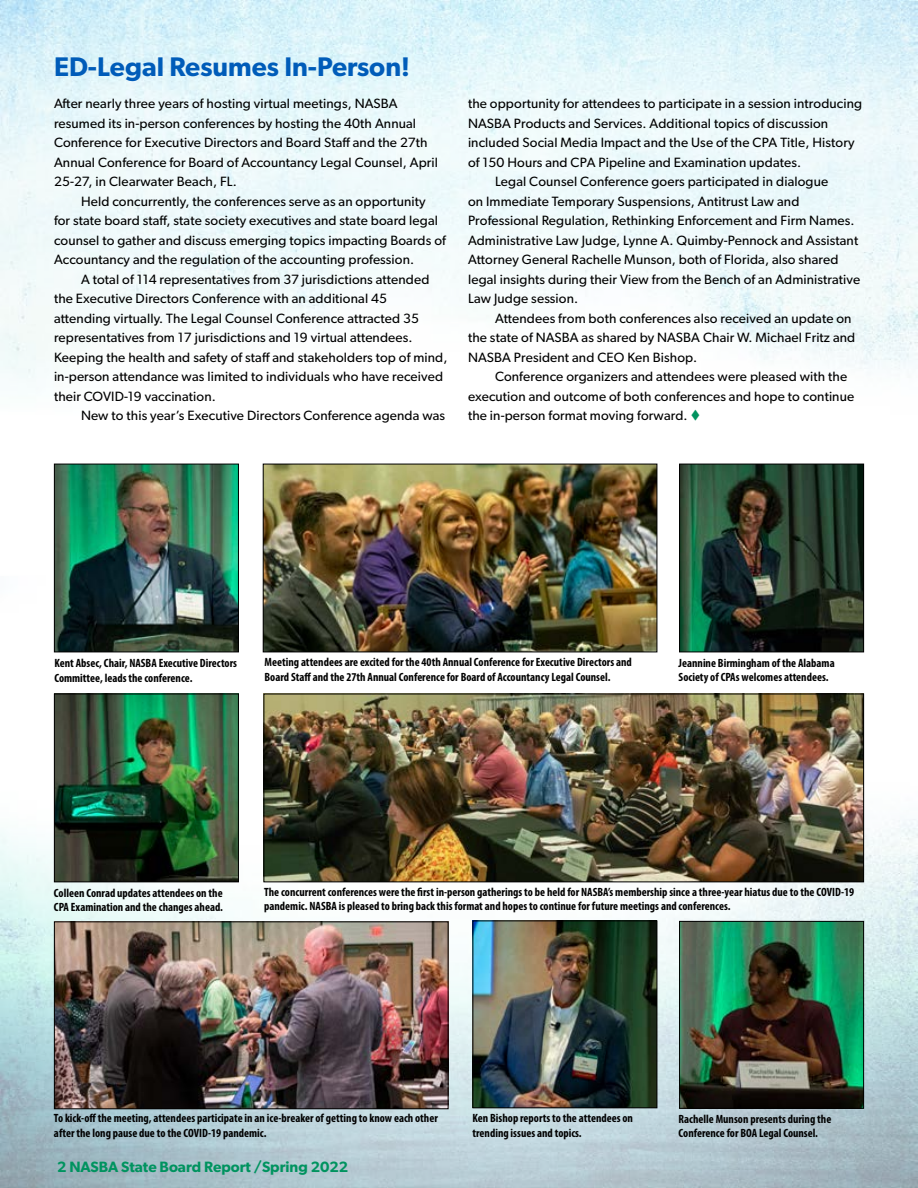
<style>
.page{position:relative;width:918px;height:1188px;background:#fff}
.page>*{position:absolute;margin:0;border:0;box-sizing:border-box;transform-origin:0 0}
.t1{font:600 27px "Gibson";color:#005cb9}
.t2{font:600 15px "Gibson";color:#00935f}
.t3{font:13.5px/19.5px "Gibson";letter-spacing:.01em;color:#000}
.t4{font:700 condensed 12px/14.4px "Myriad Pro";color:#000}
.s1{color:#00935f}
</style>
<div class="page">
<img style="left:0;top:0;width:918px;height:1188px">
<img style="left:266px;top:696px;width:596px;height:184px">
<div style="left:264px;top:694px;width:600px;height:188px;border:1px solid #000"></div>
<img style="left:56px;top:466px;width:181px;height:184px">
<div style="left:54px;top:464px;width:185px;height:188px;border:1px solid #000"></div>
<img style="left:56px;top:696px;width:181px;height:184px">
<div style="left:54px;top:694px;width:185px;height:188px;border:1px solid #000"></div>
<img style="left:265px;top:466px;width:390px;height:184px">
<div style="left:263px;top:464px;width:394px;height:188px;border:1px solid #000"></div>
<img style="left:474px;top:923px;width:181px;height:183px">
<div style="left:472px;top:921px;width:185px;height:187px;border:1px solid #000"></div>
<img style="left:681px;top:466px;width:181px;height:184px">
<div style="left:679px;top:464px;width:185px;height:188px;border:1px solid #000"></div>
<img style="left:56px;top:923px;width:391px;height:184px">
<div style="left:54px;top:921px;width:395px;height:188px;border:1px solid #000"></div>
<img style="left:681px;top:923px;width:181px;height:184px">
<div style="left:679px;top:921px;width:185px;height:188px;border:1px solid #000"></div>
<h1 class="t1" style="left:54px;top:50px;width:358px">ED-Legal Resumes In-Person!</h1>
<p class="t3" style="left:54px;top:94px;width:386px">After nearly three years of hosting virtual meetings, NASBA resumed its in-person conferences by hosting the 40th Annual Conference for Executive Directors and Board Staff and the 27th Annual Conference for Board of Accountancy Legal Counsel, April 25-27, in Clearwater Beach, FL.</p>
<p class="t3" style="left:54px;top:191px;width:393px;text-indent:27px">Held concurrently, the conferences serve as an opportunity<br>for state board staff, state society executives and state board legal counsel to gather and discuss emerging topics impacting Boards of Accountancy and the regulation of the accounting profession.</p>
<p class="t3" style="left:54px;top:269px;width:395px;text-indent:27px">A total of 114 representatives from 37 jurisdictions attended the Executive Directors Conference with an additional 45<br>attending virtually. The Legal Counsel Conference attracted 35 representatives from 17 jurisdictions and 19 virtual attendees.<br>Keeping the health and safety of staff and stakeholders top of mind, in-person attendance was limited to individuals who have received their COVID-19 vaccination.</p>
<p class="t3" style="left:81px;top:406px;width:366px">New to this year’s Executive Directors Conference agenda was</p>
<p class="t3" style="left:468px;top:94px;width:396px">the opportunity for attendees to participate in a session introducing</p>
<p class="t3" style="left:468px;top:113px;width:362px">NASBA Products and Services. Additional topics of discussion</p>
<p class="t3" style="left:468px;top:133px;width:388px">included Social Media Impact and the Use of the CPA Title, History</p>
<p class="t3" style="left:468px;top:152px;width:335px">of 150 Hours and CPA Pipeline and Examination updates.</p>
<p class="t3" style="left:495px;top:172px;width:335px">Legal Counsel Conference goers participated in dialogue</p>
<p class="t3" style="left:468px;top:191px;width:333px">on Immediate Temporary Suspensions, Antitrust Law and</p>
<p class="t3" style="left:468px;top:211px;width:388px">Professional Regulation, Rethinking Enforcement and Firm Names.</p>
<p class="t3" style="left:468px;top:230px;width:392px">Administrative Law Judge, Lynne A. Quimby-Pennock and Assistant</p>
<p class="t3" style="left:468px;top:250px;width:372px">Attorney General Rachelle Munson, both of Florida, also shared</p>
<p class="t3" style="left:468px;top:269px;width:394px">legal insights during their View from the Bench of an Administrative</p>
<p class="t3" style="left:468px;top:289px;width:112px">Law Judge session.</p>
<p class="t3" style="left:495px;top:308px;width:358px">Attendees from both conferences also received an update on</p>
<p class="t3" style="left:468px;top:328px;width:389px">the state of NASBA as shared by NASBA Chair W. Michael Fritz and</p>
<p class="t3" style="left:468px;top:347px;width:231px">NASBA President and CEO Ken Bishop.</p>
<p class="t3" style="left:495px;top:367px;width:354px">Conference organizers and attendees were pleased with the</p>
<p class="t3" style="left:468px;top:386px;width:388px">execution and outcome of both conferences and hope to continue</p>
<p class="t3" style="left:468px;top:405px;width:234px">the in-person format moving forward. <span class="s1">▼</span></p>
<p class="t4" style="left:54px;top:656px;width:184px">Kent Absec, Chair, NASBA Executive Directors<br>Committee, leads the conference.</p>
<p class="t4" style="left:265px;top:655px;width:369px">Meeting attendees are excited for the 40th Annual Conference for Executive Directors and<br>Board Staff and the 27th Annual Conference for Board of Accountancy Legal Counsel.</p>
<p class="t4" style="left:679px;top:655px;width:158px">Jeannine Birmingham of the Alabama<br>Society of CPAs welcomes attendees.</p>
<p class="t4" style="left:54px;top:885px;width:171px">Colleen Conrad updates attendees on the<br>CPA Examination and the changes ahead.</p>
<p class="t4" style="left:264px;top:885px;width:592px">The concurrent conferences were the first in-person gatherings to be held for NASBA’s membership since a three-year hiatus due to the COVID-19 pandemic. NASBA is pleased to bring back this format and hopes to continue for future meetings and conferences.</p>
<p class="t4" style="left:54px;top:1111px;width:385px">To kick-off the meeting, attendees participate in an ice-breaker of getting to know each other after the long pause due to the COVID-19 pandemic.</p>
<p class="t4" style="left:679px;top:1111px;width:154px">Rachelle Munson presents during the<br>Conference for BOA Legal Counsel.</p>
<p class="t4" style="left:472px;top:1111px;width:162px">Ken Bishop reports to the attendees on trending issues and topics.</p>
<p class="t2" style="left:57px;top:1158px;width:293px">2 NASBA State Board Report /Spring 2022</p>
</div>
